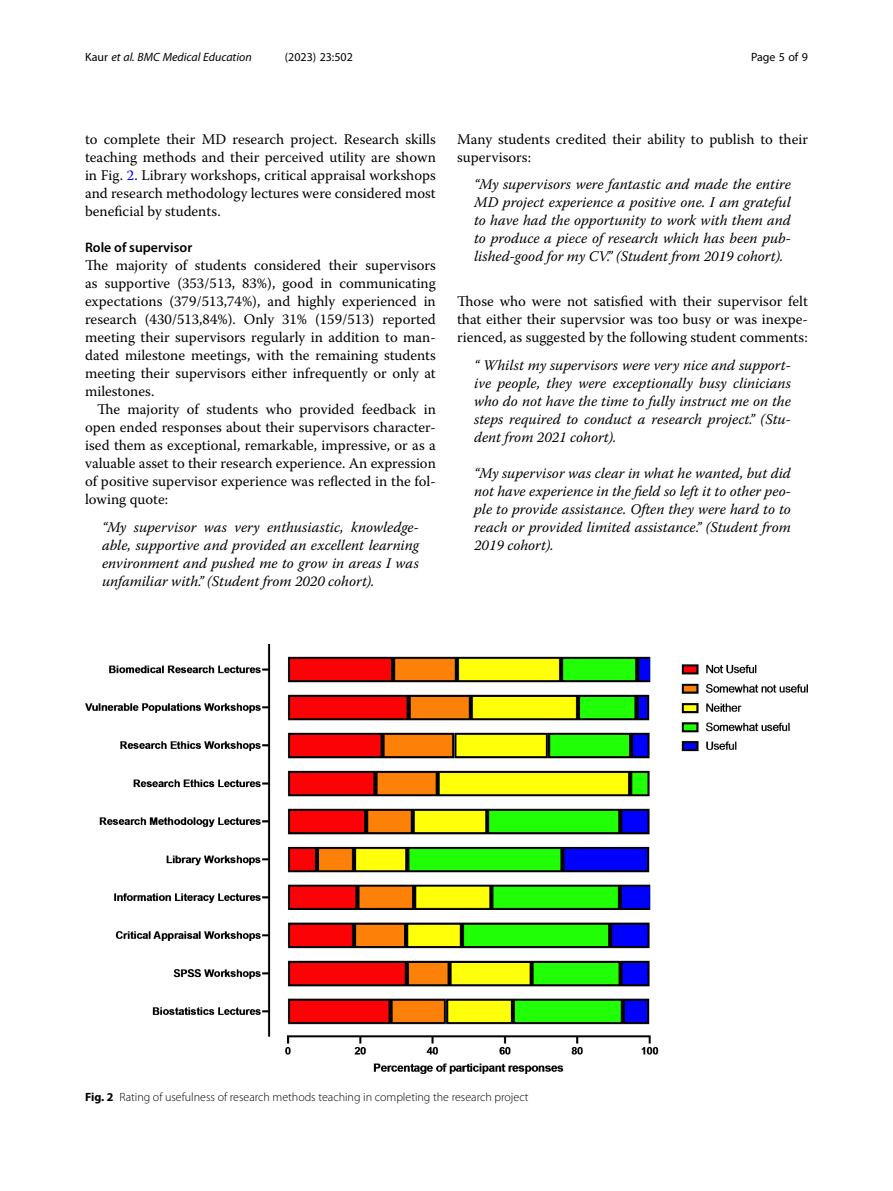
<style>
.page{position:relative;width:893px;height:1191px;background:#fff}
.page>*{position:absolute;margin:0;border:0;box-sizing:border-box;transform-origin:0 0}
.Block_Quote{font:italic 14.7px/18px "Warnock Pro";color:#000;text-align:justify}
.Body_Text{font:14.7px/18px "Warnock Pro";color:#000;text-align:justify}
.Body_Text_Indent{font:14.7px/18px "Warnock Pro";color:#000;text-align:justify}
.Head_2{font:600 13.8px "Myriad Pro";color:#000}
.Figure_Caption{font:300 12px "Myriad Pro";color:#000}
.t1{font:italic 12px "Myriad Pro";color:#000}
.t2{font:12px "Myriad Pro";color:#000}
.s1{font-style:normal}
.s2{color:#00f}
.s3{font-weight:700}
</style>
<div class="page">
<img style="left:85px;top:644px;width:723px;height:430px">
<p class="t1" style="left:85px;top:50px;width:168px"><span class="s1">Kaur</span> et al. BMC Medical Education</p>
<p class="t2" style="left:285px;top:50px;width:70px">(2023) 23:502</p>
<p class="t2" style="left:751px;top:50px;width:58px">Page 5 of 9</p>
<p class="Body_Text" style="left:85px;top:130px;width:352px">to complete their MD research project. Research skills teaching methods and their perceived utility are shown in Fig. <span class="s2">2</span>. Library workshops, critical appraisal workshops and research methodology lectures were considered most beneficial by students.</p>
<p class="Head_2" style="left:85px;top:239px;width:109px">Role of supervisor</p>
<p class="Body_Text" style="left:85px;top:256px;width:352px">The majority of students considered their supervisors as supportive (353/513, 83%), good in communicating expectations (379/513,74%), and highly experienced in research (430/513,84%). Only 31% (159/513) reported meeting their supervisors regularly in addition to man&shy;dated milestone meetings, with the remaining students meeting their supervisors either infrequently or only at milestones.</p>
<p class="Body_Text_Indent" style="left:85px;top:400px;width:352px;text-indent:12px">The majority of students who provided feedback in open ended responses about their supervisors character&shy;ised them as exceptional, remarkable, impressive, or as a valuable asset to their research experience. An expression of positive supervisor experience was reflected in the fol&shy;lowing quote:</p>
<p class="Block_Quote" style="left:102px;top:517px;width:318px">“My supervisor was very enthusiastic, knowledge&shy;able, supportive and provided an excellent learning environment and pushed me to grow in areas I was unfamiliar with.” (Student from 2020 cohort).</p>
<p class="Body_Text" style="left:457px;top:130px;width:352px">Many students credited their ability to publish to their supervisors:</p>
<p class="Block_Quote" style="left:474px;top:175px;width:318px">“My supervisors were fantastic and made the entire MD project experience a positive one. I am grateful to have had the opportunity to work with them and to produce a piece of research which has been pub&shy;lished-good for my CV.” (Student from 2019 cohort).</p>
<p class="Body_Text" style="left:457px;top:292px;width:352px">Those who were not satisfied with their supervisor felt that either their supervsior was too busy or was inexpe&shy;rienced, as suggested by the following student comments:</p>
<p class="Block_Quote" style="left:474px;top:355px;width:318px">“ Whilst my supervisors were very nice and support&shy;ive people, they were exceptionally busy clinicians who do not have the time to fully instruct me on the steps required to conduct a research project.” (Stu&shy;dent from 2021 cohort).</p>
<p class="Block_Quote" style="left:474px;top:464px;width:318px">“My supervisor was clear in what he wanted, but did not have experience in the field so left it to other peo&shy;ple to provide assistance. Often they were hard to to reach or provided limited assistance.” (Student from 2019 cohort).</p>
<p class="Figure_Caption" style="left:85px;top:1090px;width:445px"><span class="s3">Fig. 2</span> Rating of usefulness of research methods teaching in completing the research project</p>
</div>
